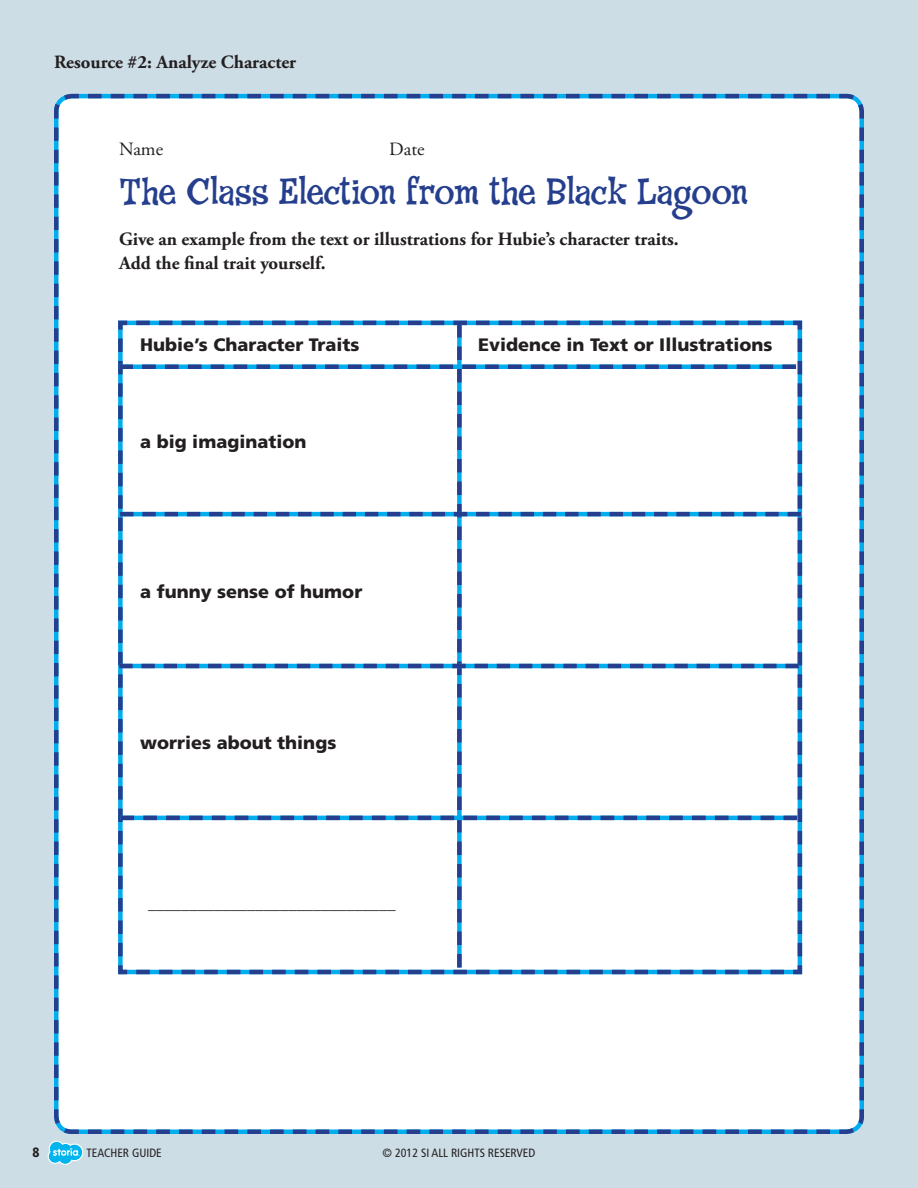
<style>
.page{position:relative;width:918px;height:1188px;background:#cddde6}
.page>*{position:absolute;margin:0;border:0;box-sizing:border-box;transform-origin:0 0}
.t1{font:37.5px "Fink Roman";letter-spacing:-.015em;color:#253f8e}
.t2{font:700 18.75px/23.2px "Adobe Garamond Pro";color:#231f20}
.t3{font:18.75px "Adobe Garamond Pro";color:#231f20}
.t4{font:900 18px "Frutiger LT Std";color:#231f20}
.ContentArea_body{font:condensed 16.5px "Frutiger";color:#231f20}
.t5{font:900 condensed 13.5px "Frutiger";color:#231f20}
.t6{font:condensed 12px "Frutiger";color:#231f20}
</style>
<div class="page">
<div style="left:54px;top:93px;width:810px;height:1041px;background:#fff"></div>
<svg style="left:48px;top:1141px;width:35px;height:24px"></svg>
<svg style="left:118px;top:321px;width:684px;height:653px;background:#f0f5fa"></svg>
<p class="t2" style="left:54px;top:50px;width:244px">Resource #2: Analyze Character</p>
<p class="t3" style="left:119px;top:138px;width:45px">Name</p>
<p class="t3" style="left:389px;top:138px;width:37px">Date</p>
<p class="t1" style="left:119px;top:169px;width:631px">The Class Election from the Black Lagoon</p>
<p class="t2" style="left:119px;top:228px;width:561px">Give an example from the text or illustrations for Hubie’s character traits.<br>Add the final trait yourself.</p>
<p class="t4" style="left:140px;top:334px;width:221px">Hubie’s Character Traits</p>
<p class="t4" style="left:478px;top:334px;width:296px">Evidence in Text or Illustrations</p>
<p class="t4" style="left:140px;top:431px;width:168px">a big imagination</p>
<p class="t4" style="left:140px;top:581px;width:224px">a funny sense of humor</p>
<p class="t4" style="left:140px;top:732px;width:198px">worries about things</p>
<p class="ContentArea_body" style="left:148px;top:894px;width:249px">______________________________</p>
<p class="t5" style="left:33px;top:1144px;width:9px">8</p>
<p class="t6" style="left:87px;top:1146px;width:77px">TEACHER GUIDE</p>
<p class="t6" style="left:383px;top:1145px;width:154px">© 2012 SI ALL RIGHTS RESERVED</p>
</div>
